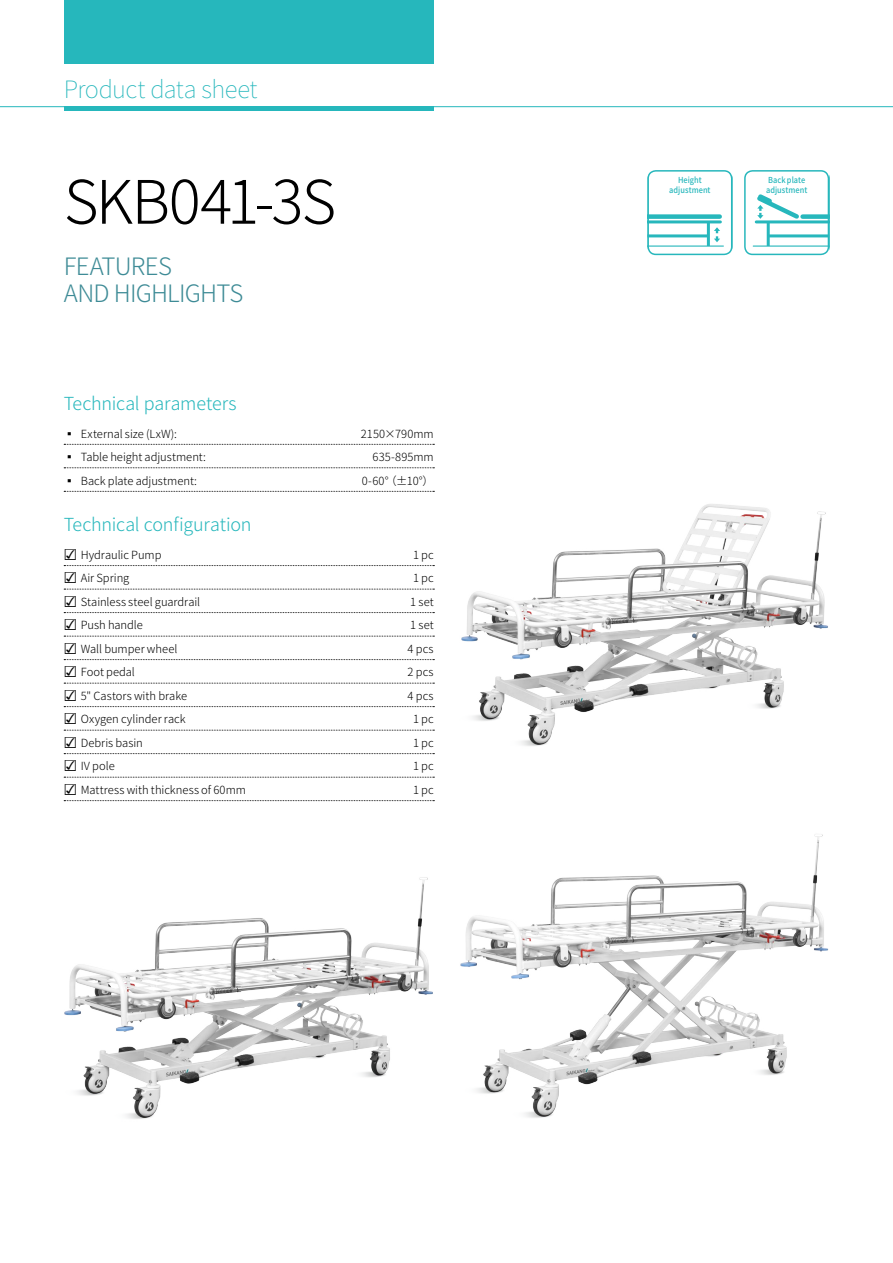
<style>
.page{position:relative;width:893px;height:1263px;background:#fff}
.page>*{position:absolute;margin:0;border:0;box-sizing:border-box;transform-origin:0 0}
.t1{font:300 60px "Noto Sans CJ Ksc";letter-spacing:-.03em;color:#000}
.t2{font:300 24px/27px "Noto Sans CJ Ksc";letter-spacing:-.04em;color:#3e8b96}
.t3{font:100 24px "Noto Sans CJ Ksc";color:#26b7bc}
.t4{font:300 18px "Noto Sans CJ Ksc";letter-spacing:-.01em;color:#26b7bc}
.t5{font:300 11.25px "Noto Sans CJ Ksc";color:#000}
.t6{font:500 8.25px/9.9px "Noto Sans CJ Ksc";letter-spacing:.005em;color:#27b7bc;text-align:center;scale:.9 1}
.s1{font-family:"Arial Unicode MS";font-weight:400;font-size:18px}
</style>
<div class="page">
<hr style="left:0;top:106px;width:893px;height:1px;background:#26b7bc">
<div style="left:64px;top:0;width:370px;height:64px;background:#26b7bc"></div>
<hr style="left:64px;top:107px;width:370px;height:4px;background:#26b7bc">
<svg style="left:64px;top:444px;width:370px;height:1px"></svg>
<svg style="left:64px;top:467px;width:370px;height:1px"></svg>
<svg style="left:64px;top:491px;width:370px;height:1px"></svg>
<svg style="left:64px;top:565px;width:370px;height:1px"></svg>
<svg style="left:64px;top:589px;width:370px;height:1px"></svg>
<svg style="left:64px;top:612px;width:370px;height:1px"></svg>
<svg style="left:64px;top:636px;width:370px;height:1px"></svg>
<svg style="left:64px;top:659px;width:370px;height:1px"></svg>
<svg style="left:64px;top:683px;width:370px;height:1px"></svg>
<svg style="left:64px;top:706px;width:370px;height:1px"></svg>
<svg style="left:64px;top:730px;width:370px;height:1px"></svg>
<svg style="left:64px;top:753px;width:370px;height:1px"></svg>
<svg style="left:64px;top:777px;width:370px;height:1px"></svg>
<svg style="left:64px;top:800px;width:370px;height:1px"></svg>
<hr style="left:647px;top:245px;width:76px;height:2px;background:#27b7bc">
<hr style="left:647px;top:220px;width:73px;height:3px;background:#27b7bc">
<hr style="left:647px;top:234px;width:61px;height:3px;background:#27b7bc">
<hr style="left:707px;top:222px;width:3px;height:24px;background:#27b7bc">
<div style="left:647px;top:214px;width:73px;height:5px;background:#27b7bc"></div>
<svg style="left:714px;top:227px;width:6px;height:15px"></svg>
<div style="left:647px;top:170px;width:85px;height:85px;border:2px solid #27b7bc;border-radius:8px"></div>
<svg style="left:732px;top:175px;width:1px;height:75px"></svg>
<div style="left:744px;top:170px;width:85px;height:85px;border:2px solid #27b7bc;border-radius:8px"></div>
<svg style="left:753px;top:170px;width:77px;height:85px"></svg>
<img style="left:64px;top:877px;width:369px;height:242px">
<img style="left:461px;top:504px;width:367px;height:242px">
<img style="left:460px;top:834px;width:369px;height:284px">
<h2 class="t3" style="left:64px;top:75px;width:195px">Product data sheet</h2>
<h1 class="t1" style="left:64px;top:168px;width:274px">SKB041-3S</h1>
<h2 class="t2" style="left:64px;top:253px;width:81px">Features and Highlights</h2>
<h3 class="t4" style="left:64px;top:393px;width:174px">Technical parameters</h3>
<p class="t5" style="left:64px;top:427px;width:115px">▪ External size (LxW):</p>
<p class="t5" style="left:361px;top:427px;width:74px">2150×790mm</p>
<p class="t5" style="left:64px;top:451px;width:144px">▪ Table height adjustment:</p>
<p class="t5" style="left:372px;top:451px;width:63px">635-895mm</p>
<p class="t5" style="left:64px;top:474px;width:135px">▪ Back plate adjustment:</p>
<p class="t5" style="left:362px;top:474px;width:73px">0-60°（±10°）</p>
<h3 class="t4" style="left:64px;top:514px;width:189px">Technical configuration</h3>
<p class="t5" style="left:64px;top:548px;width:99px"><span class="s1">☑</span> Hydraulic Pump</p>
<p class="t5" style="left:413px;top:548px;width:22px">1 pc</p>
<p class="t5" style="left:64px;top:572px;width:67px"><span class="s1">☑</span> Air Spring</p>
<p class="t5" style="left:413px;top:572px;width:22px">1 pc</p>
<p class="t5" style="left:64px;top:595px;width:138px"><span class="s1">☑</span> Stainless steel guardrail</p>
<p class="t5" style="left:410px;top:595px;width:25px">1 set</p>
<p class="t5" style="left:64px;top:619px;width:81px"><span class="s1">☑</span> Push handle</p>
<p class="t5" style="left:410px;top:619px;width:25px">1 set</p>
<p class="t5" style="left:64px;top:642px;width:115px"><span class="s1">☑</span> Wall bumper wheel</p>
<p class="t5" style="left:408px;top:642px;width:28px">4 pcs</p>
<p class="t5" style="left:64px;top:666px;width:73px"><span class="s1">☑</span> Foot pedal</p>
<p class="t5" style="left:408px;top:666px;width:28px">2 pcs</p>
<p class="t5" style="left:64px;top:689px;width:125px"><span class="s1">☑</span> 5" Castors with brake</p>
<p class="t5" style="left:408px;top:689px;width:28px">4 pcs</p>
<p class="t5" style="left:64px;top:713px;width:123px"><span class="s1">☑</span> Oxygen cylinder rack</p>
<p class="t5" style="left:413px;top:713px;width:22px">1 pc</p>
<p class="t5" style="left:64px;top:736px;width:81px"><span class="s1">☑</span> Debris basin</p>
<p class="t5" style="left:413px;top:736px;width:22px">1 pc</p>
<p class="t5" style="left:64px;top:760px;width:53px"><span class="s1">☑</span> IV pole</p>
<p class="t5" style="left:413px;top:760px;width:22px">1 pc</p>
<p class="t5" style="left:64px;top:783px;width:184px"><span class="s1">☑</span> Mattress with thickness of 60mm</p>
<p class="t5" style="left:413px;top:783px;width:22px">1 pc</p>
<p class="t6" style="left:669px;top:175px;width:47px">Height adjustment</p>
<p class="t6" style="left:766px;top:175px;width:47px;text-align:left">Back plate adjustment</p>
</div>
